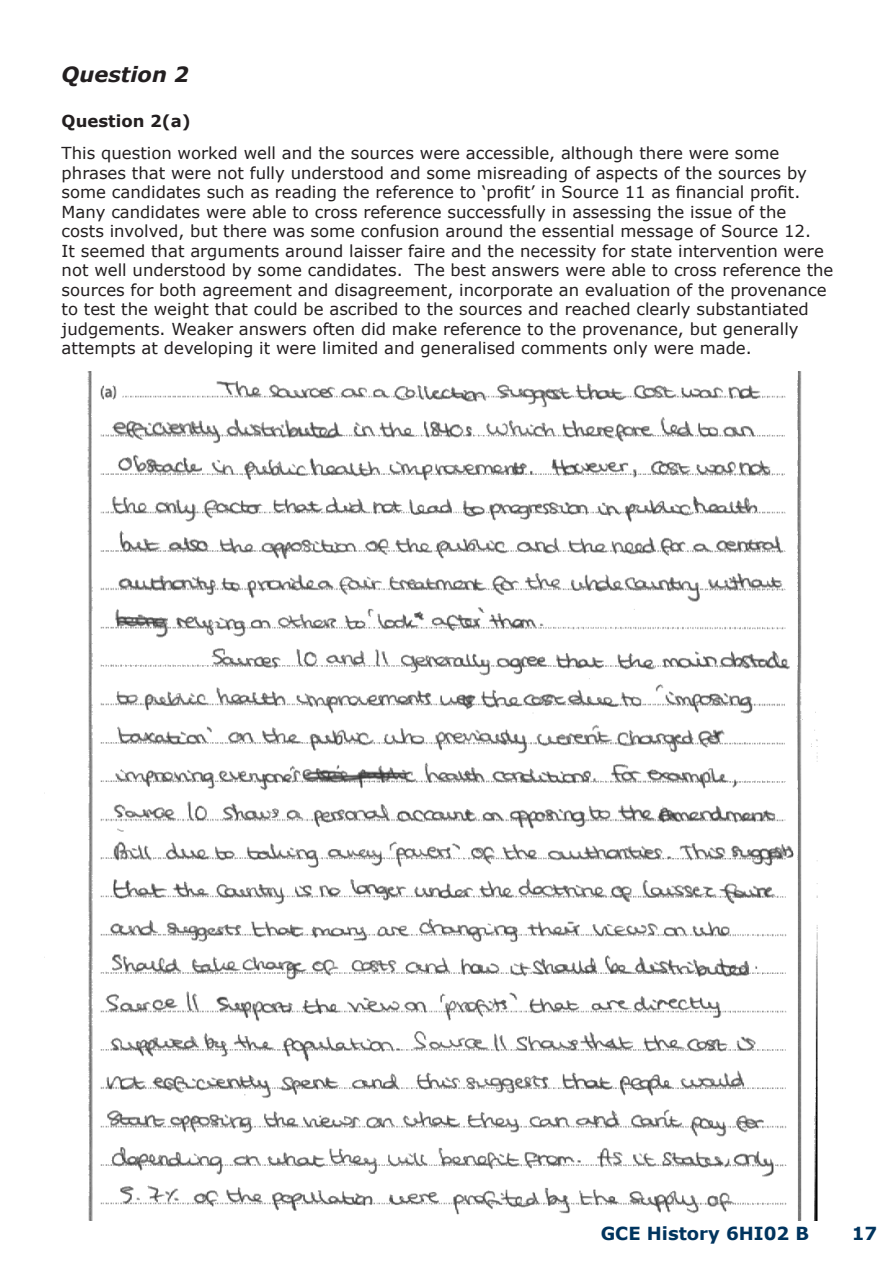
<style>
.page{position:relative;width:893px;height:1263px;background:#fff}
.page>*{position:absolute;margin:0;border:0;box-sizing:border-box;transform-origin:0 0}
.Heading_2{font:italic 700 21px "Verdana";color:#231f20}
.t1{font:700 18px "Verdana";color:#00345e}
.Body_text{font:16.5px/19.5px "Verdana";color:#231f20}
.Heading_2-2{font:700 16.5px "Verdana";color:#231f20}
</style>
<div class="page">
<img style="left:87px;top:371px;width:731px;height:849px">
<p class="Heading_2" style="left:62px;top:59px;width:129px">Question 2</p>
<p class="Heading_2-2" style="left:62px;top:109px;width:131px">Question 2(a)</p>
<p class="Body_text" style="left:62px;top:143px;width:773px">This question worked well and the sources were accessible, although there were some phrases that were not fully understood and some misreading of aspects of the sources by some candidates such as reading the reference to ‘profit’ in Source 11 as financial profit.<br>Many candidates were able to cross reference successfully in assessing the issue of the<br>costs involved, but there was some confusion around the essential message of Source 12.<br>It seemed that arguments around laisser faire and the necessity for state intervention were not well understood by some candidates. The best answers were able to cross reference the sources for both agreement and disagreement, incorporate an evaluation of the provenance to test the weight that could be ascribed to the sources and reached clearly substantiated judgements. Weaker answers often did make reference to the provenance, but generally attempts at developing it were limited and generalised comments only were made.</p>
<p class="t1" style="left:601px;top:1221px;width:210px">GCE History 6HI02 B</p>
<p class="t1" style="left:852px;top:1221px;width:27px">17</p>
</div>
